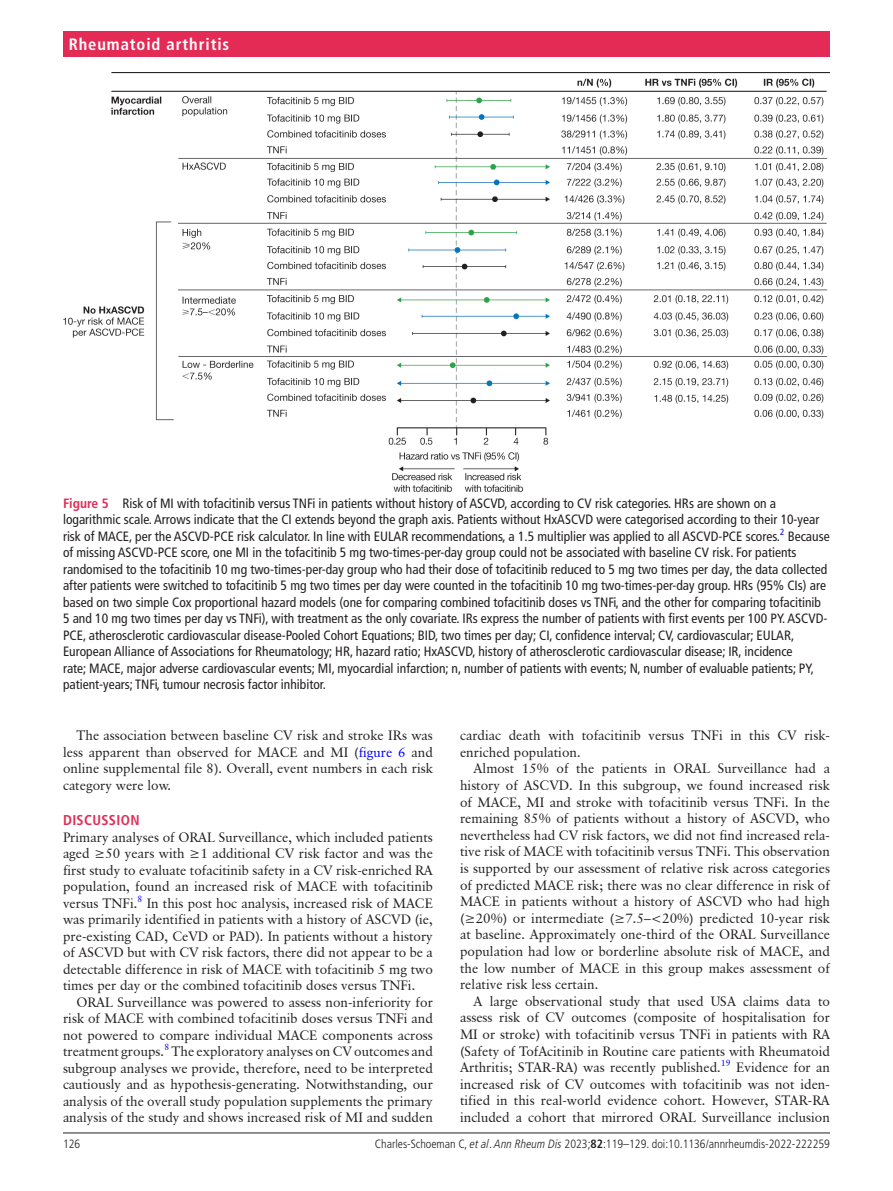
<style>
.page{position:relative;width:893px;height:1191px;background:#fff}
.page>*{position:absolute;margin:0;border:0;box-sizing:border-box;transform-origin:0 0}
.t1{font:700 condensed 16.5px "Frutiger LT Pro";letter-spacing:.055em;color:#fff}
.t2{font:700 condensed 14.25px "Frutiger LT Pro";letter-spacing:.025em;color:#e42b56}
.t3{font:13.5px/16.6px "Classical Garamond BT";color:#231f20;text-align:justify}
.t4{font:condensed 13.5px/16.5px "Frutiger LT Pro";color:#231f20}
.t5{font:300 condensed 12px "Frutiger LT Pro";color:#231f20}
.s1{font-weight:700;color:#e42b56}
.s2{color:#00f}
.s3{font-style:italic}
.s4{font-weight:700}
</style>
<div class="page">
<hr style="left:63px;top:1132px;width:767px;height:1px;background:#231f20">
<div style="left:63px;top:31px;width:767px;height:25px;background:#e42b56"></div>
<img style="left:63px;top:72px;width:767px;height:419px">
<p class="t1" style="left:69px;top:34px;width:162px">Rheumatoid arthritis</p>
<p class="t4" style="left:63px;top:495px;width:768px"><span class="s1">Figure 5</span> Risk of MI with tofacitinib versus TNFi in patients without history of ASCVD, according to CV risk categories. HRs are shown on a logarithmic scale. Arrows indicate that the CI extends beyond the graph axis. Patients without HxASCVD were categorised according to their 10-year risk of MACE, per the ASCVD-PCE risk calculator. In line with EULAR recommendations, a 1.5 multiplier was applied to all ASCVD-PCE scores.<sup>2</sup> Because of missing ASCVD-PCE score, one MI in the tofacitinib 5 mg two-times-per-day group could not be associated with baseline CV risk. For patients randomised to the tofacitinib 10 mg two-times-per-day group who had their dose of tofacitinib reduced to 5 mg two times per day, the data collected after patients were switched to tofacitinib 5 mg two times per day were counted in the tofacitinib 10 mg two-times-per-day group. HRs (95% CIs) are based on two simple Cox proportional hazard models (one for comparing combined tofacitinib doses vs TNFi, and the other for comparing tofacitinib 5 and 10 mg two times per day vs TNFi), with treatment as the only covariate. IRs express the number of patients with first events per 100 PY. ASCVD-PCE, atherosclerotic cardiovascular disease-Pooled Cohort Equations; BID, two times per day; CI, confidence interval; CV, cardiovascular; EULAR, European Alliance of Associations for Rheumatology; HR, hazard ratio; HxASCVD, history of atherosclerotic cardiovascular disease; IR, incidence<br>rate; MACE, major adverse cardiovascular events; MI, myocardial infarction; n, number of patients with events; N, number of evaluable patients; PY, patient-years; TNFi, tumour necrosis factor inhibitor.</p>
<p class="t3" style="left:63px;top:727px;width:371px;text-indent:14px">The association between baseline CV risk and stroke IRs was less apparent than observed for MACE and MI (<span class="s2">figure 6</span> and online supplemental file 8). Overall, event numbers in each risk category were low.</p>
<p class="t2" style="left:63px;top:811px;width:78px">DISCUSSION</p>
<p class="t3" style="left:63px;top:828px;width:371px">Primary analyses of ORAL Surveillance, which included patients aged ≥50 years with ≥1 additional CV risk factor and was the first study to evaluate tofacitinib safety in a CV risk-enriched RA population, found an increased risk of MACE with tofacitinib versus TNFi.<sup>8</sup> In this post hoc analysis, increased risk of MACE was primarily identified in patients with a history of ASCVD (ie, pre-existing CAD, CeVD or PAD). In patients without a history of ASCVD but with CV risk factors, there did not appear to be a detectable difference in risk of MACE with tofacitinib 5 mg two times per day or the combined tofacitinib doses versus TNFi.</p>
<p class="t3" style="left:63px;top:993px;width:371px;text-indent:14px">ORAL Surveillance was powered to assess non-inferiority for risk of MACE with combined tofacitinib doses versus TNFi and not powered to compare individual MACE components across treatment groups.<sup>8</sup> The exploratory analyses on CV outcomes and subgroup analyses we provide, therefore, need to be interpreted cautiously and as hypothesis-generating. Notwithstanding, our analysis of the overall study population supplements the primary analysis of the study and shows increased risk of MI and sudden</p>
<p class="t3" style="left:460px;top:727px;width:371px">cardiac death with tofacitinib versus TNFi in this CV risk&shy;enriched population.</p>
<p class="t3" style="left:460px;top:760px;width:371px;text-indent:14px">Almost 15% of the patients in ORAL Surveillance had a history of ASCVD. In this subgroup, we found increased risk of MACE, MI and stroke with tofacitinib versus TNFi. In the remaining 85% of patients without a history of ASCVD, who nevertheless had CV risk factors, we did not find increased rela&shy;tive risk of MACE with tofacitinib versus TNFi. This observation is supported by our assessment of relative risk across categories of predicted MACE risk; there was no clear difference in risk of MACE in patients without a history of ASCVD who had high (≥20%) or intermediate (≥7.5–&lt;20%) predicted 10-year risk at baseline. Approximately one-third of the ORAL Surveillance population had low or borderline absolute risk of MACE, and the low number of MACE in this group makes assessment of relative risk less certain.</p>
<p class="t3" style="left:460px;top:992px;width:371px;text-indent:14px">A large observational study that used USA claims data to assess risk of CV outcomes (composite of hospitalisation for MI or stroke) with tofacitinib versus TNFi in patients with RA (Safety of TofAcitinib in Routine care patients with Rheumatoid Arthritis; STAR-RA) was recently published.<sup>19</sup> Evidence for an increased risk of CV outcomes with tofacitinib was not iden&shy;tified in this real-world evidence cohort. However, STAR-RA included a cohort that mirrored ORAL Surveillance inclusion</p>
<p class="t5" style="left:63px;top:1136px;width:19px">126</p>
<p class="t5" style="left:375px;top:1136px;width:457px">Charles-Schoeman C, <span class="s3">et al</span>. <span class="s3">Ann Rheum Dis</span> 2023;<span class="s4">82</span>:119–129. doi:10.1136/annrheumdis-2022-222259</p>
</div>
